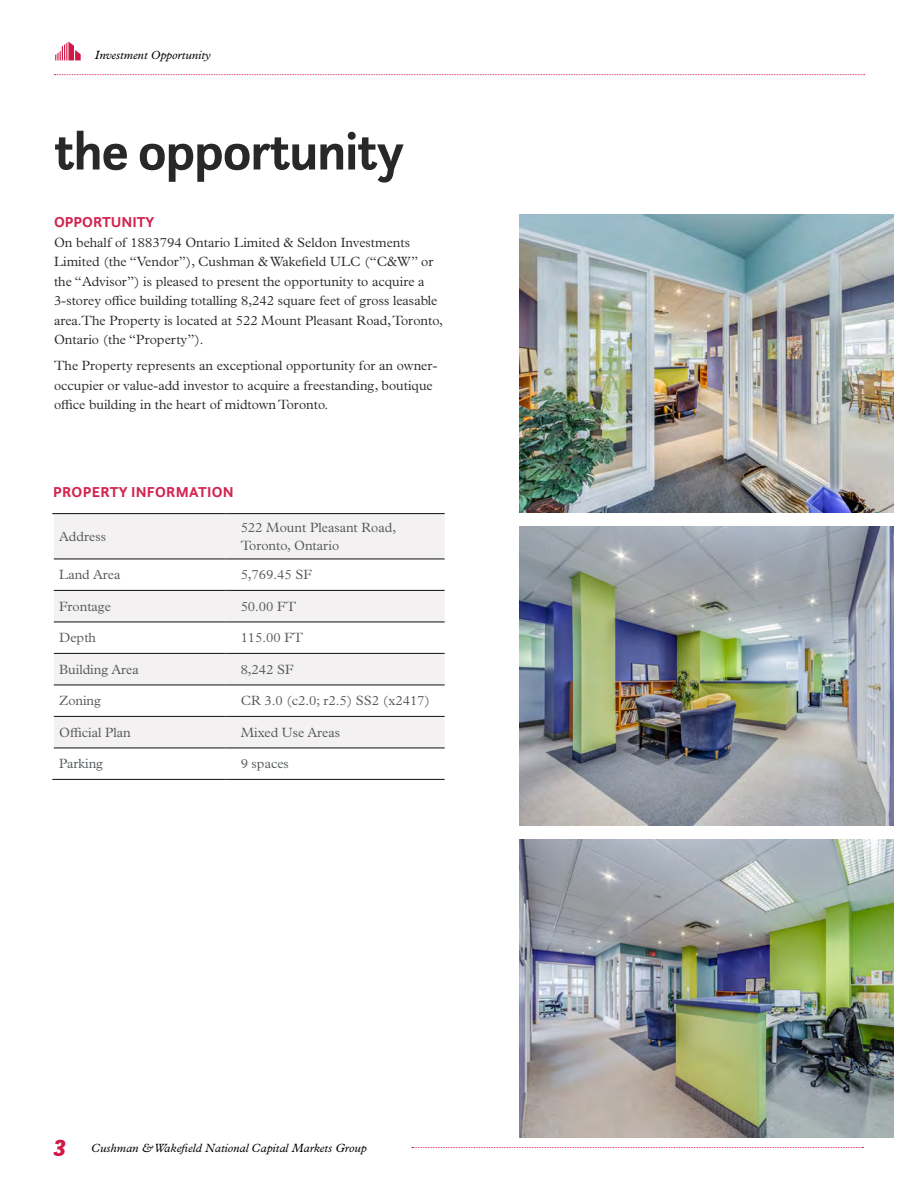
<style>
.page{position:relative;width:918px;height:1188px;background:#fff}
.page>*{position:absolute;margin:0;border:0;box-sizing:border-box;transform-origin:0 0}
.t1{font:700 54px "Questa Sans";letter-spacing:-.025em;color:#292829}
.t2{font:700 15px "Questa Sans";letter-spacing:.015em;color:#d2234e}
.t3{font:300 13.5px/19.5px "Plantin MT Pro";color:#292829}
.t4{font:300 13.5px/18px "Plantin MT Pro";color:#53575a}
.t5{font:italic 12px "Plantin MT Pro";color:#000}
.s1{font-family:"Questa Sans";font-weight:900;font-size:24px;color:#d01745}
</style>
<div class="page">
<svg style="left:412px;top:1147px;width:452px;height:1px"></svg>
<svg style="left:54px;top:74px;width:811px;height:1px"></svg>
<svg style="left:55px;top:42px;width:26px;height:18px"></svg>
<svg style="left:54px;top:514px;width:391px;height:233px;fill:#f3f1f1"></svg>
<svg style="left:54px;top:623px;width:391px;height:30px"></svg>
<hr style="left:52px;top:513px;width:174px;height:1px;background:#292829">
<hr style="left:226px;top:513px;width:219px;height:1px;background:#292829">
<hr style="left:54px;top:558px;width:172px;height:2px;background:#292829">
<hr style="left:226px;top:558px;width:219px;height:2px;background:#292829">
<hr style="left:54px;top:590px;width:172px;height:1px;background:#292829">
<hr style="left:226px;top:590px;width:219px;height:1px;background:#292829">
<hr style="left:54px;top:621px;width:172px;height:2px;background:#292829">
<hr style="left:226px;top:621px;width:219px;height:2px;background:#292829">
<hr style="left:54px;top:653px;width:172px;height:1px;background:#292829">
<hr style="left:226px;top:653px;width:219px;height:1px;background:#292829">
<hr style="left:54px;top:684px;width:172px;height:2px;background:#292829">
<hr style="left:226px;top:684px;width:219px;height:2px;background:#292829">
<hr style="left:54px;top:716px;width:172px;height:1px;background:#292829">
<hr style="left:226px;top:716px;width:219px;height:1px;background:#292829">
<hr style="left:54px;top:747px;width:172px;height:2px;background:#292829">
<hr style="left:226px;top:747px;width:219px;height:2px;background:#292829">
<hr style="left:52px;top:779px;width:174px;height:1px;background:#292829">
<hr style="left:226px;top:779px;width:219px;height:1px;background:#292829">
<img style="left:519px;top:214px;width:374px;height:299px">
<img style="left:519px;top:527px;width:374px;height:298px">
<img style="left:519px;top:839px;width:374px;height:299px">
<p class="t5" style="left:95px;top:48px;width:117px">Investment Opportunity</p>
<h1 class="t1" style="left:54px;top:117px;width:352px">the opportunity</h1>
<p class="t2" style="left:54px;top:213px;width:102px">OPPORTUNITY</p>
<p class="t3" style="left:54px;top:233px;width:390px">On behalf of 1883794 Ontario Limited &amp; Seldon Investments Limited (the “Vendor”), Cushman &amp; Wakefield ULC (“C&amp;W” or the “Advisor”) is pleased to present the opportunity to acquire a 3-storey office building totalling 8,242 square feet of gross leasable area.The Property is located at 522 Mount Pleasant Road, Toronto, Ontario (the “Property”).</p>
<p class="t3" style="left:54px;top:356px;width:385px">The Property represents an exceptional opportunity for an owner&shy;occupier or value-add investor to acquire a freestanding, boutique office building in the heart of midtown Toronto.</p>
<p class="t2" style="left:53px;top:482px;width:182px">PROPERTY INFORMATION</p>
<p class="t4" style="left:59px;top:527px;width:48px">Address</p>
<p class="t4" style="left:241px;top:518px;width:157px">522 Mount Pleasant Road,<br>Toronto, Ontario</p>
<p class="t4" style="left:59px;top:566px;width:63px">Land Area</p>
<p class="t4" style="left:241px;top:566px;width:73px">5,769.45 SF</p>
<p class="t4" style="left:59px;top:597px;width:53px">Frontage</p>
<p class="t4" style="left:241px;top:597px;width:57px">50.00 FT</p>
<p class="t4" style="left:59px;top:629px;width:38px">Depth</p>
<p class="t4" style="left:241px;top:629px;width:64px">115.00 FT</p>
<p class="t4" style="left:59px;top:660px;width:81px">Building Area</p>
<p class="t4" style="left:241px;top:660px;width:55px">8,242 SF</p>
<p class="t4" style="left:59px;top:692px;width:44px">Zoning</p>
<p class="t4" style="left:241px;top:692px;width:191px">CR 3.0 (c2.0; r2.5) SS2 (x2417)</p>
<p class="t4" style="left:59px;top:723px;width:73px">Official Plan</p>
<p class="t4" style="left:241px;top:723px;width:101px">Mixed Use Areas</p>
<p class="t4" style="left:59px;top:755px;width:46px">Parking</p>
<p class="t4" style="left:241px;top:755px;width:50px">9 spaces</p>
<p class="t5" style="left:54px;top:1141px;width:314px"><span class="s1">3</span> Cushman &amp; Wakefield National Capital Markets Group</p>
</div>
